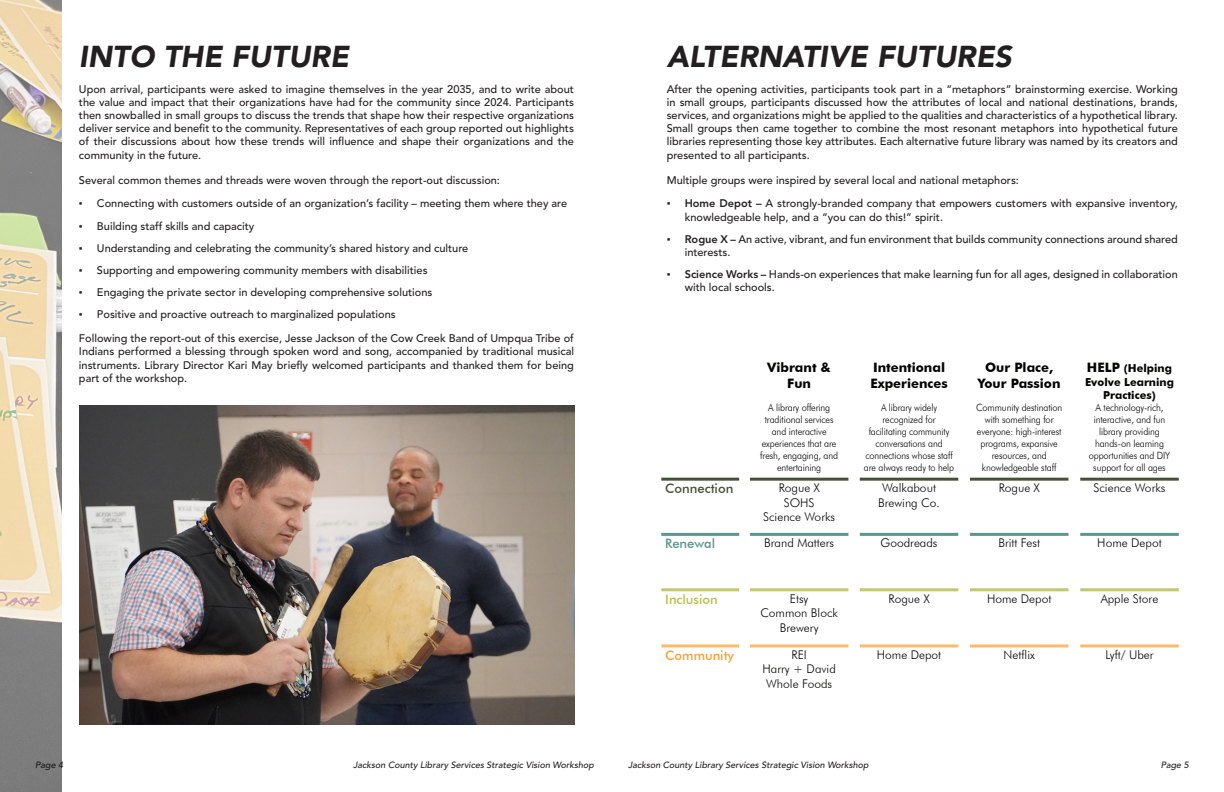
<style>
.page{position:relative;width:1224px;height:792px;background:#fff}
.page>*{position:absolute;margin:0;border:0;box-sizing:border-box;transform-origin:0 0}
.Body_Text{font:italic 900 30px "Avenir LT Std";color:#231f20}
.Heading_1st_Level{font:italic 900 30px "Avenir LT Std";color:#231f20}
.insert_graphic{font:700 13px/15.6px "Futura BT";color:#040503;text-align:center}
.insert_graphic-2{font:500 13px "Futura BT";color:#475138}
.insert_graphic-3{font:500 13px "Futura BT";color:#b8bf43}
.insert_graphic-4{font:500 13px "Futura BT";color:#fe9e2e}
.insert_graphic-5{font:500 13px "Futura BT";color:#5a958f}
.insert_graphic-6{font:300 12px/14.4px "Futura BT";color:#040503;text-align:center}
.Body_Text-2{font:500 11px/13.2px "Avenir LT Std";color:#231f20;text-align:justify}
.insert_graphic-7{font:700 11px/13.2px "Futura BT";color:#040503;text-align:center}
.insert_graphic-8{font:300 10px/12px "Futura BT";letter-spacing:-.01em;color:#040503;text-align:center;scale:.92 1}
.insert_graphic-9{font:300 10px/12px "Futura BT";letter-spacing:-.01em;color:#040503;text-align:center;scale:.91 1}
.t1{font:italic 500 9px "Avenir LT Std";color:#231f20}
.s1{font-family:"Times New Roman";font-weight:400}
.s2{font-weight:800}
.s3{font-size:13px}
</style>
<div class="page">
<img style="left:0;top:0;width:62px;height:792px">
<hr style="left:661px;top:533px;width:78px;height:3px;background:#5a958f">
<hr style="left:661px;top:588px;width:78px;height:3px;background:#c2c76b">
<hr style="left:750px;top:533px;width:98px;height:3px;background:#5a958f">
<hr style="left:750px;top:588px;width:98px;height:3px;background:#c2c76b">
<hr style="left:860px;top:533px;width:98px;height:3px;background:#5a958f">
<hr style="left:860px;top:588px;width:98px;height:3px;background:#c2c76b">
<hr style="left:970px;top:533px;width:98px;height:3px;background:#5a958f">
<hr style="left:970px;top:588px;width:98px;height:3px;background:#c2c76b">
<hr style="left:1080px;top:588px;width:99px;height:3px;background:#c2c76b">
<hr style="left:1080px;top:533px;width:99px;height:3px;background:#5a958f">
<hr style="left:661px;top:644px;width:78px;height:3px;background:#febb67">
<hr style="left:750px;top:644px;width:98px;height:3px;background:#febb67">
<hr style="left:860px;top:644px;width:98px;height:3px;background:#febb67">
<hr style="left:970px;top:644px;width:98px;height:3px;background:#febb67">
<hr style="left:1080px;top:644px;width:99px;height:3px;background:#febb67">
<hr style="left:661px;top:478px;width:78px;height:3px;background:#475138">
<hr style="left:750px;top:478px;width:98px;height:3px;background:#475138">
<hr style="left:860px;top:478px;width:98px;height:3px;background:#475138">
<hr style="left:970px;top:478px;width:98px;height:3px;background:#475138">
<hr style="left:1080px;top:478px;width:99px;height:3px;background:#475138">
<img style="left:80px;top:405px;width:495px;height:320px">
<p class="Heading_1st_Level" style="left:79px;top:39px;width:271px">INTO THE FUTURE</p>
<p class="Body_Text-2" style="left:79px;top:82px;width:497px">Upon arrival, participants were asked to imagine themselves in the year 2035, and to write about the value and impact that their organizations have had for the community since 2024. Participants then snowballed in small groups to discuss the trends that shape how their respective organizations deliver service and benefit to the community. Representatives of each group reported out highlights of their discussions about how these trends will influence and shape their organizations and the community in the future.</p>
<p class="Body_Text-2" style="left:79px;top:174px;width:423px">Several common themes and threads were woven through the report-out discussion:</p>
<p class="Body_Text-2" style="left:79px;top:197px;width:490px"><span class="s1">▪</span> Connecting with customers outside of an organization’s facility – meeting them where they are</p>
<p class="Body_Text-2" style="left:79px;top:219px;width:177px"><span class="s1">▪</span> Building staff skills and capacity</p>
<p class="Body_Text-2" style="left:79px;top:242px;width:391px"><span class="s1">▪</span> Understanding and celebrating the community’s shared history and culture</p>
<p class="Body_Text-2" style="left:79px;top:264px;width:350px"><span class="s1">▪</span> Supporting and empowering community members with disabilities</p>
<p class="Body_Text-2" style="left:79px;top:286px;width:355px"><span class="s1">▪</span> Engaging the private sector in developing comprehensive solutions</p>
<p class="Body_Text-2" style="left:79px;top:308px;width:318px"><span class="s1">▪</span> Positive and proactive outreach to marginalized populations</p>
<p class="Body_Text-2" style="left:79px;top:332px;width:497px">Following the report-out of this exercise, Jesse Jackson of the Cow Creek Band of Umpqua Tribe of Indians performed a blessing through spoken word and song, accompanied by traditional musical instruments. Library Director Kari May briefly welcomed participants and thanked them for being part of the workshop.</p>
<p class="Body_Text" style="left:667px;top:39px;width:347px">ALTERNATIVE FUTURES</p>
<p class="Body_Text-2" style="left:667px;top:82px;width:513px">After the opening activities, participants took part in a “metaphors” brainstorming exercise. Working in small groups, participants discussed how the attributes of local and national destinations, brands, services, and organizations might be applied to the qualities and characteristics of a hypothetical library.<br>Small groups then came together to combine the most resonant metaphors into hypothetical future libraries representing those key attributes. Each alternative future library was named by its creators and presented to all participants.</p>
<p class="Body_Text-2" style="left:667px;top:174px;width:354px">Multiple groups were inspired by several local and national metaphors:</p>
<p class="Body_Text-2" style="left:685px;top:197px;width:495px;text-indent:-18px"><span class="s1">▪</span> <span class="s2">Home Depot –</span> A strongly-branded company that empowers customers with expansive inventory, knowledgeable help, and a “you can do this!” spirit.</p>
<p class="Body_Text-2" style="left:685px;top:233px;width:495px;text-indent:-18px"><span class="s1">▪</span> <span class="s2">Rogue X –</span> An active, vibrant, and fun environment that builds community connections around shared interests.</p>
<p class="Body_Text-2" style="left:685px;top:268px;width:495px;text-indent:-18px"><span class="s1">▪</span> <span class="s2">Science Works –</span> Hands-on experiences that make learning fun for all ages, designed in collaboration with local schools.</p>
<p class="insert_graphic" style="left:767px;top:360px;width:65px">Vibrant &amp;<br>Fun</p>
<p class="insert_graphic" style="left:870px;top:360px;width:79px;text-align:left">Intentional<br>Experiences</p>
<p class="insert_graphic" style="left:978px;top:360px;width:84px">Our Place,<br>Your Passion</p>
<p class="insert_graphic-7" style="left:1085px;top:362px;width:90px"><span class="s3">HELP</span> (Helping<br>Evolve Learning<br>Practices)</p>
<p class="insert_graphic-8" style="left:760px;top:402px;width:86px">A library offering traditional services and interactive experiences that are fresh, engaging, and entertaining</p>
<p class="insert_graphic-9" style="left:864px;top:402px;width:101px">A library widely recognized for facilitating community conversations and connections whose staff are always ready to help</p>
<p class="insert_graphic-8" style="left:976px;top:402px;width:95px">Community destination with something for everyone: high-interest programs, expansive resources, and knowledgeable staff</p>
<p class="insert_graphic-8" style="left:1089px;top:402px;width:90px">A technology-rich, interactive, and fun library providing hands-on learning opportunities and DIY support for all ages</p>
<p class="insert_graphic-2" style="left:665px;top:481px;width:70px">Connection</p>
<p class="insert_graphic-6" style="left:763px;top:481px;width:73px">Rogue X<br>SOHS<br>Science Works</p>
<p class="insert_graphic-6" style="left:878px;top:481px;width:63px">Walkabout<br>Brewing Co.</p>
<p class="insert_graphic-6" style="left:999px;top:481px;width:42px">Rogue X</p>
<p class="insert_graphic-6" style="left:1094px;top:481px;width:73px">Science Works</p>
<p class="insert_graphic-5" style="left:665px;top:536px;width:51px">Renewal</p>
<p class="insert_graphic-6" style="left:764px;top:536px;width:71px">Brand Matters</p>
<p class="insert_graphic-6" style="left:881px;top:536px;width:59px">Goodreads</p>
<p class="insert_graphic-6" style="left:998px;top:536px;width:43px">Britt Fest</p>
<p class="insert_graphic-6" style="left:1097px;top:536px;width:66px">Home Depot</p>
<p class="insert_graphic-3" style="left:665px;top:591px;width:54px">Inclusion</p>
<p class="insert_graphic-6" style="left:760px;top:591px;width:79px">Etsy<br>Common Block<br>Brewery</p>
<p class="insert_graphic-6" style="left:889px;top:591px;width:42px">Rogue X</p>
<p class="insert_graphic-6" style="left:987px;top:591px;width:66px">Home Depot</p>
<p class="insert_graphic-6" style="left:1101px;top:591px;width:59px">Apple Store</p>
<p class="insert_graphic-4" style="left:665px;top:647px;width:70px">Community</p>
<p class="insert_graphic-6" style="left:762px;top:648px;width:75px">REI<br>Harry + David<br>Whole Foods</p>
<p class="insert_graphic-6" style="left:877px;top:648px;width:66px">Home Depot</p>
<p class="insert_graphic-6" style="left:1004px;top:648px;width:33px">Netflix</p>
<p class="insert_graphic-6" style="left:1105px;top:648px;width:50px">Lyft/ Uber</p>
<p class="t1" style="left:35px;top:760px;width:30px">Page 4</p>
<p class="t1" style="left:353px;top:760px;width:242px">Jackson County Library Services Strategic Vision Workshop</p>
<p class="t1" style="left:628px;top:760px;width:242px">Jackson County Library Services Strategic Vision Workshop</p>
<p class="t1" style="left:1161px;top:760px;width:30px">Page 5</p>
</div>
